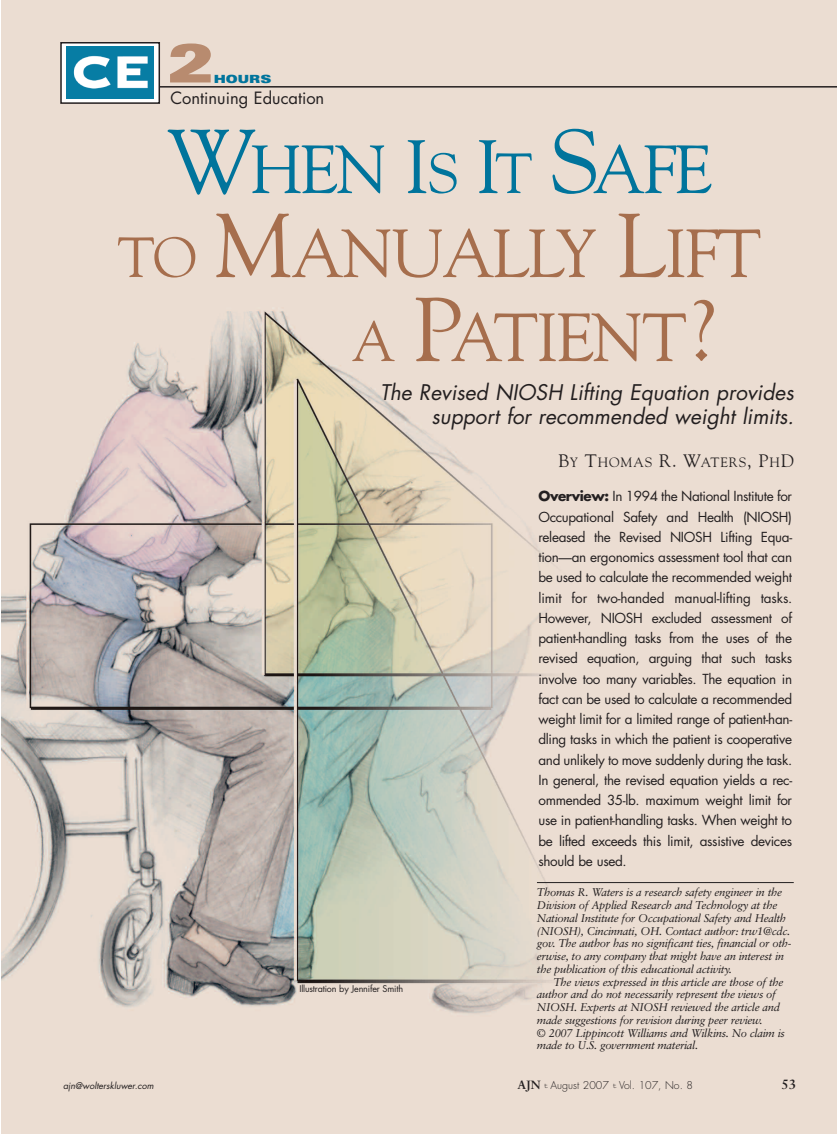
<style>
.page{position:relative;width:837px;height:1134px;background:#fff}
.page>*{position:absolute;margin:0;border:0;box-sizing:border-box;transform-origin:0 0}
.t1{font:67.5px "Goudy";letter-spacing:-.035em;color:#a66e4d}
.t2{font:67.5px "Goudy";letter-spacing:-.035em;color:#00749c}
.t3{font:900 expanded 54px "Univers";color:#b88b6f}
.t4{font:italic 21px/24px "Futura";color:#231f20;text-align:right}
.t5{font:16.5px "Futura";color:#231f20}
.t6{font:13.5px/20.2px "Futura";letter-spacing:-.025em;color:#231f20;text-align:justify}
.t7{font:13.5px "Goudy";letter-spacing:.065em;color:#231f20}
.t8{font:700 13.5px "Sabon";color:#231f20}
.t9{font:italic 11.25px/12.8px "Sabon";letter-spacing:-.03em;color:#231f20}
.t10{font:900 expanded 11.25px "Univers";color:#00749c}
.t11{font:300 10.5px "Futura";color:#231f20}
.t12{font:9px "Futura";letter-spacing:-.02em;color:#231f20}
.t13{font:italic 9px "Futura";color:#231f20}
.s1{font-size:90px}
.s2{font-size:75px}
.s3{font-size:56.25px}
.s4{font-size:18px}
.s5{font-weight:700}
.s6{font-family:"Sabon";font-weight:700;font-size:12px}
.s7{font-family:"Courier";font-weight:400;font-size:7.5px}
</style>
<div class="page">
<img style="left:2px;top:0;width:835px;height:1134px">
<hr style="left:117px;top:86px;width:720px;height:2px;background:#231f20">
<div style="left:61px;top:43px;width:98px;height:60px;background:linear-gradient(to right,#fff,#fff)"></div>
<div style="left:60px;top:42px;width:100px;height:62px;border:2px solid #231f20"></div>
<img style="left:67px;top:47px;width:87px;height:52px">
<hr style="left:537px;top:882px;width:257px;height:1px;background:#231f20">
<h2 class="t3" style="left:168px;top:43px;width:47px">2</h2>
<p class="t5" style="left:170px;top:91px;width:155px">Continuing Education</p>
<p class="t10" style="left:214px;top:75px;width:59px">HOURS</p>
<h1 class="t2" style="left:167px;top:130px;width:547px"><span class="s1">W</span>HEN <span class="s2">I</span><span class="s3">S</span> <span class="s2">I</span><span class="s3">T</span> <span class="s1">S</span>AFE</h1>
<h1 class="t1" style="left:117px;top:214px;width:646px"><span class="s3">TO</span> <span class="s1">M</span>ANUALLY <span class="s1">L</span>IFT</h1>
<h1 class="t1" style="left:352px;top:298px;width:364px"><span class="s3">A</span> <span class="s1">P</span>ATIENT<span class="s1">?</span></h1>
<h3 class="t4" style="left:380px;top:382px;width:415px">The Revised NIOSH Lifting Equation provides support for recommended weight limits.</h3>
<p class="t7" style="left:558px;top:455px;width:237px"><span class="s4">B</span>Y <span class="s4">T</span>HOMAS <span class="s4">R. W</span>ATERS<span class="s4">, P</span>H<span class="s4">D</span></p>
<p class="t12" style="left:299px;top:985px;width:105px">Illustration by Jennifer Smith</p>
<p class="t6" style="left:538px;top:487px;width:256px"><span class="s5">Overview:</span> In 1994 the National Institute for Occupational Safety and Health (NIOSH) released the Revised NIOSH Lifting Equa&shy;tion—an ergonomics assessment tool that can be used to calculate the recommended weight limit for two-handed manual-lifting tasks.<br>However, NIOSH excluded assessment of patient-handling tasks from the uses of the revised equation, arguing that such tasks involve too many variables. The equation in fact can be used to calculate a recommended weight limit for a limited range of patient-han&shy;dling tasks in which the patient is cooperative and unlikely to move suddenly during the task.<br>In general, the revised equation yields a rec&shy;ommended 35-lb. maximum weight limit for use in patient-handling tasks. When weight to be lifted exceeds this limit, assistive devices should be used.</p>
<p class="t9" style="left:537px;top:887px;width:256px">Thomas R. Waters is a research safety engineer in the Division of Applied Research and Technology at the National Institute for Occupational Safety and Health (NIOSH), Cincinnati, OH. Contact author: trw1@cdc. gov. The author has no significant ties, financial or oth&shy;erwise, to any company that might have an interest in the publication of this educational activity.</p>
<p class="t9" style="left:537px;top:976px;width:249px;text-indent:16px">The views expressed in this article are those of the author and do not necessarily represent the views of NIOSH. Experts at NIOSH reviewed the article and made suggestions for revision during peer review.<br>© 2007 Lippincott Williams and Wilkins. No claim is made to U.S. government material.</p>
<p class="t13" style="left:63px;top:1082px;width:92px">ajn@wolterskluwer.com</p>
<p class="t11" style="left:517px;top:1080px;width:177px"><span class="s6">AJN</span> <span class="s7">t</span> August 2007 <span class="s7">t</span> Vol. 107, No. 8</p>
<p class="t8" style="left:781px;top:1079px;width:17px">53</p>
</div>
